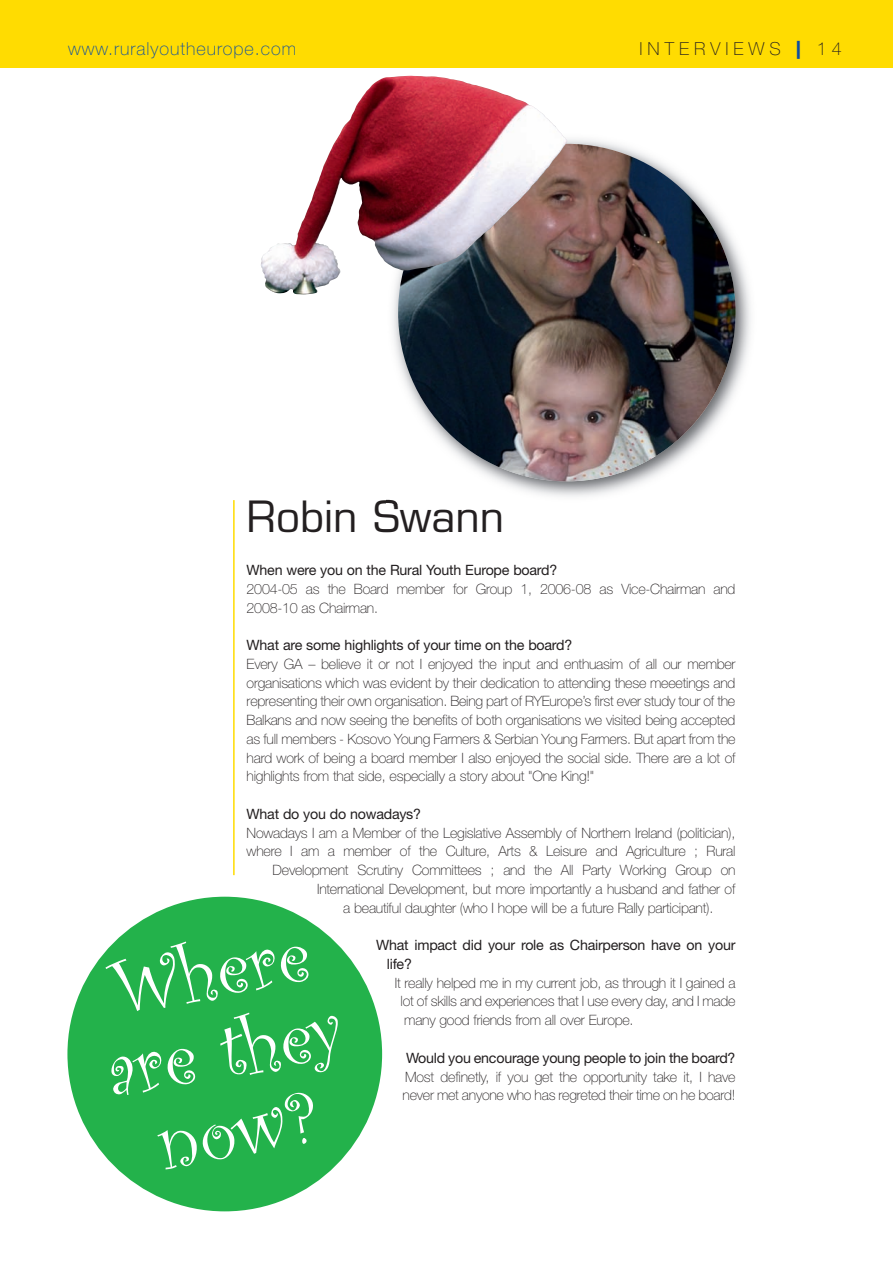
<style>
.page{position:relative;width:893px;height:1263px;background:#fff}
.page>*{position:absolute;margin:0;border:0;box-sizing:border-box;transform-origin:0 0}
.t1{font:78px/81px "Curlz";color:#fff;text-align:center}
.t2{font:42px "Eurostile";color:#231f20}
.t3{font:100 18px "Helvetica Neue LT Std";letter-spacing:.055em;color:#0d4da1}
.t4{font:100 18px "Helvetica Neue LT Std";letter-spacing:.28em;color:#231f20}
.t5{font:100 14.25px/18.8px "Helvetica Neue LT Std";letter-spacing:-.015em;color:#231f20}
.t6{font:14.25px/18.8px "Helvetica Neue LT Std";letter-spacing:-.015em;color:#231f20}
.s1{font-weight:900;color:#0d4da1}
</style>
<div class="page">
<div style="left:0;top:0;width:893px;height:68px;background:#ffdc01"></div>
<hr style="left:233px;top:500px;width:2px;height:375px;background:#ffdc01">
<img style="left:387px;top:133px;width:364px;height:367px">
<svg style="left:387px;top:500px;width:11px;height:5px"></svg>
<img style="left:398px;top:144px;width:338px;height:337px;border-radius:50%">
<div style="left:67px;top:897px;width:315px;height:314px;background:#23b24b;border-radius:50%"></div>
<img style="left:315px;top:141px;width:252px;height:143px">
<p class="t3" style="left:68px;top:43px;width:230px">www.ruralyoutheurope.com</p>
<p class="t4" style="left:639px;top:43px;width:204px">INTERVIEWS <span class="s1">|</span> 14</p>
<h2 class="t2" style="left:247px;top:500px;width:259px">Robin Swann</h2>
<p class="t6" style="left:247px;top:562px;width:312px">When were you on the Rural Youth Europe board?</p>
<p class="t5" style="left:247px;top:581px;width:490px">2004-05 as the Board member for Group 1, 2006-08 as Vice-Chairman and<br>2008-10 as Chairman.</p>
<p class="t6" style="left:247px;top:637px;width:327px">What are some highlights of your time on the board?</p>
<p class="t5" style="left:247px;top:656px;width:490px;text-align:justify">Every GA – believe it or not I enjoyed the input and enthuasim of all our member organisations which was evident by their dedication to attending these meeetings and representing their own organisation. Being part of RYEurope’s first ever study tour of the Balkans and now seeing the benefits of both organisations we visited being accepted as full members - Kosovo Young Farmers &amp; Serbian Young Farmers. But apart from the hard work of being a board member I also enjoyed the social side. There are a lot of highlights from that side, especially a story about "One King!"</p>
<p class="t6" style="left:247px;top:806px;width:176px">What do you do nowadays?</p>
<p class="t5" style="left:247px;top:824px;width:490px">Nowadays I am a Member of the Legislative Assembly of Northern Ireland (politician),</p>
<p class="t5" style="left:247px;top:843px;width:490px">where I am a member of the Culture, Arts &amp; Leisure and Agriculture ; Rural</p>
<p class="t5" style="left:273px;top:862px;width:464px">Development Scrutiny Committees ; and the All Party Working Group on</p>
<p class="t5" style="left:317px;top:881px;width:420px">International Development, but more importantly a husband and father of</p>
<p class="t5" style="left:343px;top:899px;width:372px">a beautiful daughter (who I hope will be a future Rally participant).</p>
<p class="t6" style="left:387px;top:937px;width:350px;text-indent:-11px">What impact did your role as Chairperson have on your life?</p>
<p class="t5" style="left:401px;top:974px;width:336px;text-align:justify;text-indent:-6px">It really helped me in my current job, as through it I gained a lot of skills and experiences that I use every day, and I made many good friends from all over Europe.</p>
<p class="t6" style="left:406px;top:1050px;width:331px">Would you encourage young people to join the board?</p>
<p class="t5" style="left:402px;top:1068px;width:335px">Most definetly, if you get the opportunity take it, I have never met anyone who has regreted their time on he board!</p>
<h1 class="t1" style="left:86px;top:950px;width:240px;rotate:-10deg">Where are they now?</h1>
</div>
